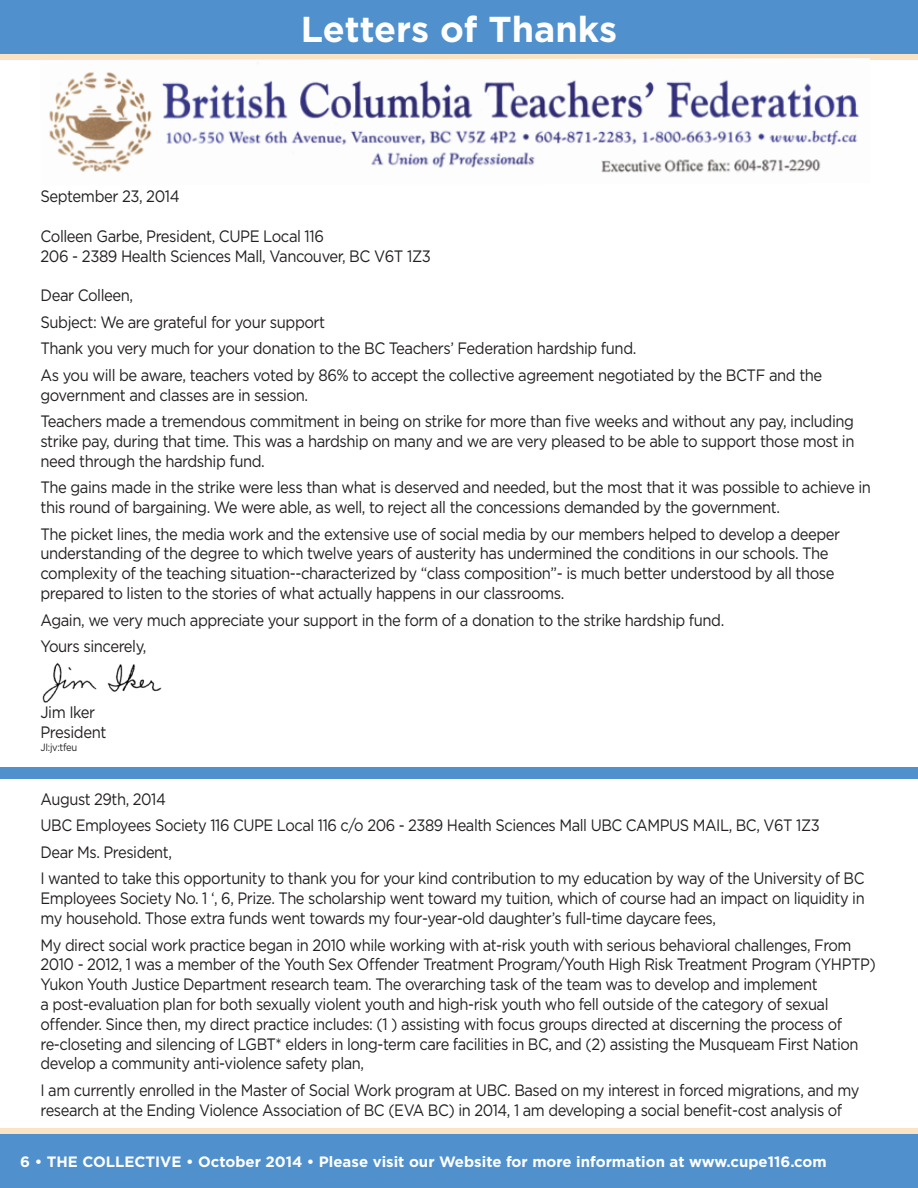
<style>
.page{position:relative;width:918px;height:1188px;background:#fff}
.page>*{position:absolute;margin:0;border:0;box-sizing:border-box;transform-origin:0 0}
.t1{font:700 36px "Gotham";color:#fff}
.t2{font:16.5px/19.8px "Gotham";letter-spacing:-.03em;color:#231f20;scale:.89 1}
.t3{font:16.5px/19.8px "Gotham";letter-spacing:-.03em;color:#231f20;scale:.9 1}
.t4{font:700 15px "Gotham";color:#fff}
.t5{font:10.5px "Gotham";letter-spacing:-.03em;color:#231f20;scale:.9 1}
</style>
<div class="page">
<div style="left:0;top:0;width:918px;height:54px;background:#5091cd"></div>
<div style="left:0;top:54px;width:918px;height:5px;background:#f9e3c2"></div>
<div style="left:0;top:1134px;width:918px;height:54px;background:#5091cd"></div>
<div style="left:0;top:1129px;width:918px;height:5px;background:#f9e3c2"></div>
<div style="left:0;top:768px;width:918px;height:11px;background:#5091cd"></div>
<img style="left:42px;top:662px;width:120px;height:41px">
<img style="left:40px;top:58px;width:830px;height:115px">
<h1 class="t1" style="left:301px;top:6px;width:318px">Letters of Thanks</h1>
<p class="t3" style="left:40px;top:186px;width:156px">September 23, 2014</p>
<p class="t3" style="left:40px;top:226px;width:435px">Colleen Garbe, President, CUPE Local 116<br>206 ‑ 2389 Health Sciences Mall, Vancouver, BC V6T 1Z3</p>
<p class="t3" style="left:40px;top:282px;width:870px;line-height:26.5px">Dear Colleen,<br>Subject: We are grateful for your support<br>Thank you very much for your donation to the BC Teachers’ Federation hardship fund.<br>As you will be aware, teachers voted by 86% to accept the collective agreement negotiated by the BCTF and the</p>
<p class="t3" style="left:40px;top:381px;width:905px;line-height:26.5px">government and classes are in session.<br>Teachers made a tremendous commitment in being on strike for more than five weeks and without any pay, including</p>
<p class="t3" style="left:40px;top:431px;width:906px">strike pay, during that time. This was a hardship on many and we are very pleased to be able to support those most in need through the hardship fund.</p>
<p class="t3" style="left:40px;top:477px;width:924px">The gains made in the strike were less than what is deserved and needed, but the most that it was possible to achieve in this round of bargaining. We were able, as well, to reject all the concessions demanded by the government.</p>
<p class="t3" style="left:40px;top:524px;width:890px">The picket lines, the media work and the extensive use of social media by our members helped to develop a deeper understanding of the degree to which twelve years of austerity has undermined the conditions in our schools. The complexity of the teaching situation‑‑characterized by “class composition”‑ is much better understood by all those prepared to listen to the stories of what actually happens in our classrooms.</p>
<p class="t3" style="left:40px;top:606px;width:761px;line-height:26.5px">Again, we very much appreciate your support in the form of a donation to the strike hardship fund.<br>Yours sincerely,</p>
<p class="t3" style="left:40px;top:702px;width:75px">Jim Iker<br>President</p>
<p class="t5" style="left:40px;top:740px;width:42px">JI:jv:tfeu</p>
<p class="t2" style="left:40px;top:785px;width:927px;line-height:26.5px">August 29th, 2014<br>UBC Employees Society 116 CUPE Local 116 c/o 206 ‑ 2389 Health Sciences Mall UBC CAMPUS MAIL, BC, V6T 1Z3<br>Dear Ms. President,<br>I wanted to take this opportunity to thank you for your kind contribution to my education by way of the University of BC</p>
<p class="t2" style="left:40px;top:888px;width:928px">Employees Society No. 1 ‘, 6, Prize. The scholarship went toward my tuition, which of course had an impact on liquidity in my household. Those extra funds went towards my four‑year‑old daughter’s full‑time daycare fees,</p>
<p class="t2" style="left:40px;top:935px;width:940px">My direct social work practice began in 2010 while working with at‑risk youth with serious behavioral challenges, From 2010 ‑ 2012, 1 was a member of the Youth Sex Offender Treatment Program/Youth High Risk Treatment Program (YHPTP)<br>Yukon Youth Justice Department research team. The overarching task of the team was to develop and implement<br>a post‑evaluation plan for both sexually violent youth and high‑risk youth who fell outside of the category of sexual offender. Since then, my direct practice includes: (1 ) assisting with focus groups directed at discerning the process of re‑closeting and silencing of LGBT* elders in long‑term care facilities in BC, and (2) assisting the Musqueam First Nation develop a community anti‑violence safety plan,</p>
<p class="t2" style="left:40px;top:1080px;width:922px">I am currently enrolled in the Master of Social Work program at UBC. Based on my interest in forced migrations, and my research at the Ending Violence Association of BC (EVA BC) in 2014, 1 am developing a social benefit‑cost analysis of</p>
<p class="t4" style="left:20px;top:1152px;width:808px">6 • THE COLLECTIVE • October 2014 • Please visit our Website for more information at www.cupe116.com</p>
</div>
